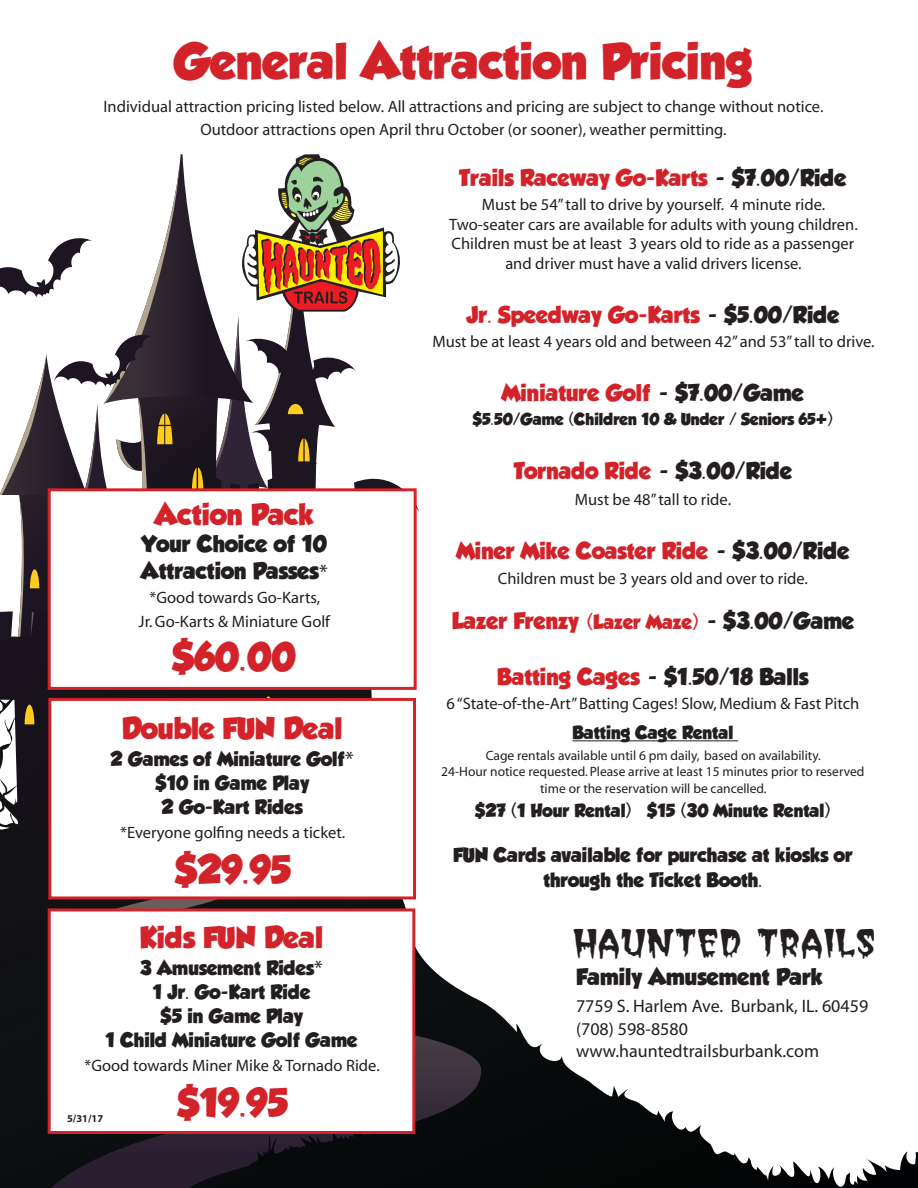
<style>
.page{position:relative;width:918px;height:1188px;background:#fff}
.page>*{position:absolute;margin:0;border:0;box-sizing:border-box;transform-origin:0 0}
.t1{font:45px "GROBOLD";color:#d2232a}
.t2{font:36.3px "Post Crypt";color:#231f20;scale:.91 1}
.t3{font:36px "GROBOLD";color:#d2232a}
.t4{font:27px "GROBOLD";color:#d2232a}
.t5{font:21px "GROBOLD";color:#d2232a}
.t6{font:21px "GROBOLD";color:#231f20}
.t7{font:18px/24px "GROBOLD";color:#231f20;text-align:center}
.t8{font:18px "Myriad Pro";color:#231f20}
.t9{font:16.5px "Myriad";color:#231f20}
.t10{font:16.5px "Myriad Pro";color:#231f20}
.t11{font:16.5px "GROBOLD";color:#231f20}
.t12{font:15px "GROBOLD";color:#231f20}
.t13{font:13.5px "Myriad";color:#231f20}
.t14{font:700 10.5px "Myriad Pro";color:#231f20}
.s1{font-family:"Myriad"}
.s2{font-family:"Myriad";font-size:21px}
.s3{color:#231f20}
.s4{font-size:18px}
.s5{color:#d2232a}
</style>
<div class="page">
<img style="left:0;top:697px;width:918px;height:491px">
<img style="left:180px;top:404px;width:12px;height:84px">
<img style="left:180px;top:154px;width:12px;height:250px">
<img style="left:0;top:684px;width:374px;height:146px">
<svg style="left:263px;top:696px;width:11px;height:2px"></svg>
<svg style="left:25px;top:705px;width:9px;height:19px"></svg>
<img style="left:51px;top:818px;width:431px;height:370px">
<svg style="left:250px;top:1134px;width:162px;height:32px;background:#0f0f14"></svg>
<svg style="left:0;top:162px;width:180px;height:522px"></svg>
<div style="left:48px;top:908px;width:367px;height:226px;background:#fff;border:3px solid #d2232a"></div>
<div style="left:48px;top:488px;width:369px;height:202px;background:#fff;border:3px solid #d2232a"></div>
<svg style="left:192px;top:154px;width:227px;height:502px"></svg>
<div style="left:406px;top:750px;width:53px;height:59px;background:#fff"></div>
<div style="left:48px;top:698px;width:368px;height:201px;background:#fff;border:3px solid #d2232a"></div>
<hr style="left:573px;top:741px;width:165px;height:1px;background:#231f20">
<p class="t1" style="left:174px;top:35px;width:581px">General Attraction Pricing</p>
<p class="t10" style="left:104px;top:96px;width:721px">Individual attraction pricing listed below. All attractions and pricing are subject to change without notice.</p>
<p class="t10" style="left:200px;top:119px;width:528px">Outdoor attractions open April thru October (or sooner), weather permitting.</p>
<p class="t4" style="left:155px;top:499px;width:161px">Action Pack</p>
<p class="t6" style="left:142px;top:532px;width:187px">Your Choice of 10</p>
<p class="t6" style="left:141px;top:559px;width:188px">Attraction Passes<span class="s1">*</span></p>
<p class="t9" style="left:150px;top:590px;width:172px">*Good towards Go-Karts,</p>
<p class="t9" style="left:139px;top:614px;width:193px">Jr. Go-Karts &amp; Miniature Golf</p>
<p class="t3" style="left:172px;top:636px;width:126px">$60.00</p>
<p class="t4" style="left:122px;top:713px;width:222px">Double FUN Deal</p>
<p class="t7" style="left:111px;top:747px;width:245px">2 Games of Miniature Golf<span class="s2">*</span></p>
<p class="t7" style="left:155px;top:771px;width:156px">$10 in Game Play<br>2 Go-Kart Rides</p>
<p class="t9" style="left:120px;top:825px;width:227px">*Everyone golfing needs a ticket.</p>
<p class="t3" style="left:175px;top:848px;width:118px">$29.95</p>
<p class="t4" style="left:140px;top:922px;width:185px">Kids FUN Deal</p>
<p class="t7" style="left:140px;top:956px;width:184px">3 Amusement Rides<span class="s2">*</span></p>
<p class="t7" style="left:153px;top:980px;width:159px">1 Jr. Go-Kart Ride</p>
<p class="t7" style="left:106px;top:1004px;width:253px">$5 in Game Play<br>1 Child Miniature Golf Game</p>
<p class="t9" style="left:85px;top:1058px;width:297px">*Good towards Miner Mike &amp; Tornado Ride.</p>
<p class="t3" style="left:177px;top:1082px;width:113px">$19.95</p>
<p class="t14" style="left:67px;top:1112px;width:38px">5/31/17</p>
<p class="t5" style="left:459px;top:165px;width:389px">Trails Raceway Go-Karts <span class="s3">- $7.00/Ride</span></p>
<p class="t9" style="left:482px;top:196px;width:345px">Must be 54” tall to drive by yourself. 4 minute ride.</p>
<p class="t9" style="left:449px;top:216px;width:410px">Two-seater cars are available for adults with young children.</p>
<p class="t9" style="left:452px;top:236px;width:404px">Children must be at least 3 years old to ride as a passenger</p>
<p class="t9" style="left:505px;top:255px;width:298px">and driver must have a valid drivers license.</p>
<p class="t5" style="left:466px;top:302px;width:375px">Jr. Speedway Go-Karts <span class="s3">- $5.00/Ride</span></p>
<p class="t9" style="left:432px;top:333px;width:444px">Must be at least 4 years old and between 42” and 53” tall to drive.</p>
<p class="t5" style="left:502px;top:380px;width:303px">Miniature Golf <span class="s3">- $7.00/Game</span></p>
<p class="t12" style="left:473px;top:410px;width:362px">$5.50/Game (Children 10 &amp; Under / Seniors 65+)</p>
<p class="t5" style="left:514px;top:458px;width:280px">Tornado Ride <span class="s3">- $3.00/Ride</span></p>
<p class="t9" style="left:575px;top:491px;width:158px">Must be 48” tall to ride.</p>
<p class="t5" style="left:456px;top:538px;width:394px">Miner Mike Coaster Ride <span class="s3">- $3.00/Ride</span></p>
<p class="t9" style="left:498px;top:570px;width:312px">Children must be 3 years old and over to ride.</p>
<p class="t5" style="left:452px;top:608px;width:404px">Lazer Frenzy <span class="s4">(Lazer Maze)</span> <span class="s3">- $3.00/Game</span></p>
<p class="t6" style="left:497px;top:664px;width:313px"><span class="s5">Batting Cages</span> - $1.50/18 Balls</p>
<p class="t9" style="left:447px;top:695px;width:414px">6 “State-of-the-Art” Batting Cages! Slow, Medium &amp; Fast Pitch</p>
<p class="t11" style="left:573px;top:722px;width:162px">Batting Cage Rental</p>
<p class="t13" style="left:486px;top:748px;width:337px">Cage rentals available until 6 pm daily, based on availability.</p>
<p class="t13" style="left:441px;top:765px;width:425px">24-Hour notice requested. Please arrive at least 15 minutes prior to reserved</p>
<p class="t13" style="left:540px;top:781px;width:228px">time or the reservation will be cancelled.</p>
<p class="t11" style="left:475px;top:800px;width:357px">$27 (1 Hour Rental) $15 (30 Minute Rental)</p>
<p class="t7" style="left:453px;top:843px;width:401px">FUN Cards available for purchase at kiosks or</p>
<p class="t7" style="left:543px;top:868px;width:221px">through the Ticket Booth.</p>
<p class="t2" style="left:573px;top:923px;width:334px">HAUNTED TRAILS</p>
<p class="t6" style="left:576px;top:964px;width:248px">Family Amusement Park</p>
<p class="t8" style="left:576px;top:995px;width:294px">7759 S. Harlem Ave. Burbank, IL. 60459</p>
<p class="t8" style="left:576px;top:1017px;width:113px">(708) 598-8580</p>
<p class="t8" style="left:576px;top:1040px;width:245px">www.hauntedtrailsburbank.com</p>
</div>
